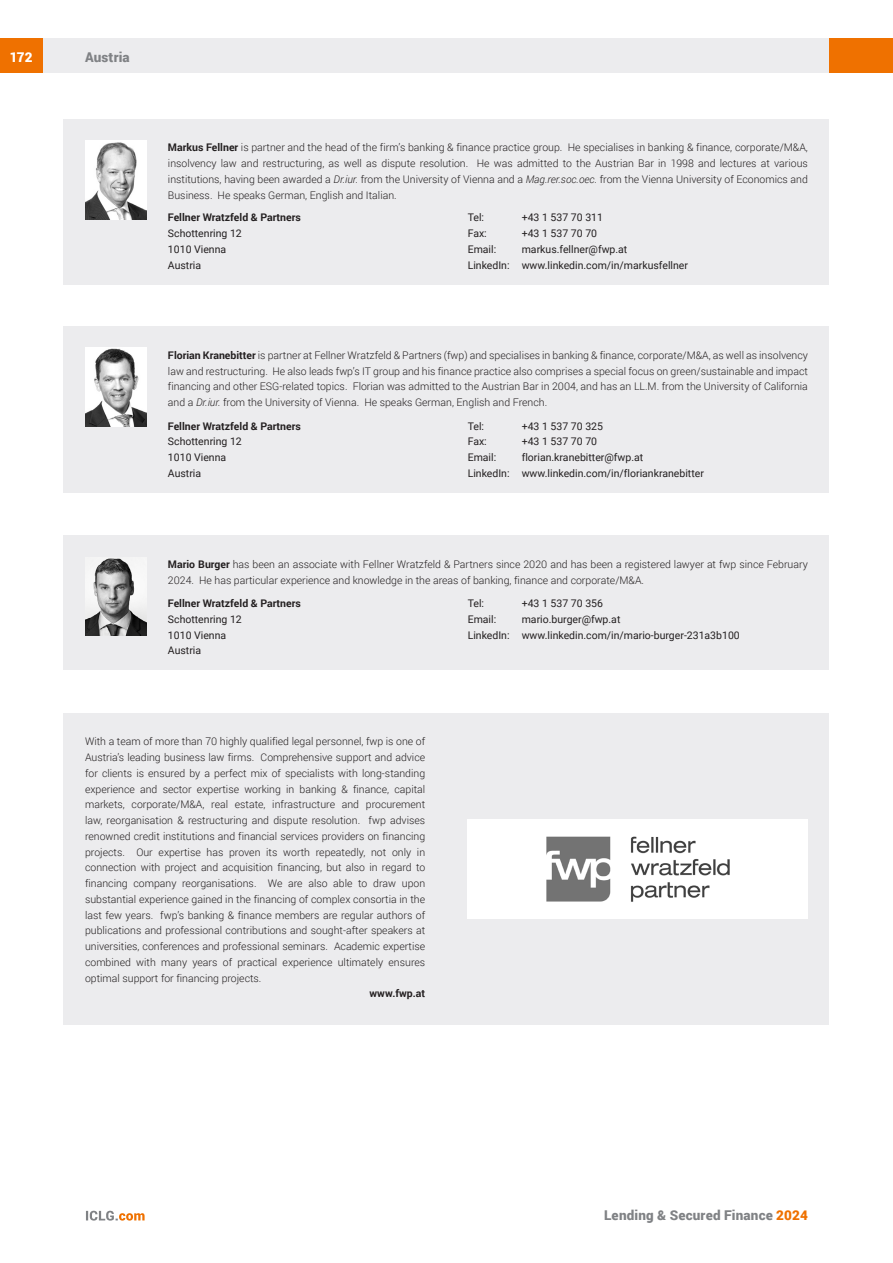
<style>
.page{position:relative;width:893px;height:1263px;background:#fff}
.page>*{position:absolute;margin:0;border:0;box-sizing:border-box;transform-origin:0 0}
.t1{font:900 13.5px "Roboto";letter-spacing:.015em;color:#808285}
.t2{font:900 13.5px "Roboto";color:#fff}
.t3{font:300 10.5px/15.8px "Roboto";color:#231f20;text-align:justify}
.t4{font:10.5px/15.8px "Roboto";color:#231f20}
.t5{font:700 10.5px "Roboto";color:#231f20}
.s1{font-weight:700}
.s2{font-style:italic}
.s3{color:#ef7100}
</style>
<div class="page">
<div style="left:43px;top:38px;width:786px;height:34px;background:#ececee"></div>
<div style="left:0;top:38px;width:43px;height:34px;background:#ef7100"></div>
<div style="left:829px;top:38px;width:64px;height:34px;background:#ef7100"></div>
<svg style="left:86px;top:1211px;width:59px;height:9px"></svg>
<div style="left:64px;top:119px;width:765px;height:165px;background:#ececee"></div>
<img style="left:85px;top:140px;width:61px;height:79px">
<div style="left:64px;top:327px;width:765px;height:166px;background:#ececee"></div>
<img style="left:85px;top:348px;width:61px;height:78px">
<div style="left:64px;top:713px;width:765px;height:312px;background:#ececee"></div>
<div style="left:468px;top:819px;width:340px;height:100px;background:#fff"></div>
<img style="left:546px;top:836px;width:184px;height:66px">
<div style="left:64px;top:536px;width:765px;height:134px;background:#ececee"></div>
<img style="left:85px;top:558px;width:61px;height:78px">
<p class="t2" style="left:10px;top:48px;width:24px">172</p>
<p class="t1" style="left:85px;top:48px;width:46px">Austria</p>
<p class="t3" style="left:168px;top:139px;width:641px"><span class="s1">Markus Fellner</span> is partner and the head of the firm’s banking &amp; finance practice group. He specialises in banking &amp; finance, corporate/M&amp;A, insolvency law and restructuring, as well as dispute resolution. He was admitted to the Austrian Bar in 1998 and lectures at various institutions, having been awarded a <span class="s2">Dr.iur.</span> from the University of Vienna and a <span class="s2">Mag.rer.soc.oec.</span> from the Vienna University of Economics and Business. He speaks German, English and Italian.</p>
<p class="t5" style="left:168px;top:210px;width:134px">Fellner Wratzfeld &amp; Partners</p>
<p class="t4" style="left:168px;top:225px;width:75px">Schottenring 12<br>1010 Vienna<br>Austria</p>
<p class="t4" style="left:468px;top:209px;width:18px">Tel:</p>
<p class="t4" style="left:522px;top:209px;width:83px">+43 1 537 70 311</p>
<p class="t4" style="left:468px;top:225px;width:21px">Fax:</p>
<p class="t4" style="left:522px;top:225px;width:77px">+43 1 537 70 70</p>
<p class="t4" style="left:468px;top:241px;width:30px">Email:</p>
<p class="t4" style="left:468px;top:241px;width:222px;text-indent:54px">markus.fellner@fwp.at<br>LinkedIn: www.linkedin.com/in/markusfellner</p>
<p class="t3" style="left:168px;top:347px;width:641px"><span class="s1">Florian Kranebitter</span> is partner at Fellner Wratzfeld &amp; Partners (fwp) and specialises in banking &amp; finance, corporate/M&amp;A, as well as insolvency law and restructuring. He also leads fwp’s IT group and his finance practice also comprises a special focus on green/sustainable and impact financing and other ESG-related topics. Florian was admitted to the Austrian Bar in 2004, and has an LL.M. from the University of California and a <span class="s2">Dr.iur.</span> from the University of Vienna. He speaks German, English and French.</p>
<p class="t5" style="left:168px;top:419px;width:134px">Fellner Wratzfeld &amp; Partners</p>
<p class="t4" style="left:168px;top:433px;width:75px">Schottenring 12<br>1010 Vienna<br>Austria</p>
<p class="t4" style="left:468px;top:418px;width:18px">Tel:</p>
<p class="t4" style="left:522px;top:418px;width:83px">+43 1 537 70 325</p>
<p class="t4" style="left:468px;top:433px;width:21px">Fax:</p>
<p class="t4" style="left:522px;top:433px;width:77px">+43 1 537 70 70</p>
<p class="t4" style="left:468px;top:449px;width:30px">Email:</p>
<p class="t4" style="left:468px;top:449px;width:238px;text-indent:54px">florian.kranebitter@fwp.at<br>LinkedIn: www.linkedin.com/in/floriankranebitter</p>
<p class="t3" style="left:168px;top:556px;width:641px"><span class="s1">Mario Burger</span> has been an associate with Fellner Wratzfeld &amp; Partners since 2020 and has been a registered lawyer at fwp since February<br>2024. He has particular experience and knowledge in the areas of banking, finance and corporate/M&amp;A.</p>
<p class="t5" style="left:168px;top:596px;width:134px">Fellner Wratzfeld &amp; Partners</p>
<p class="t4" style="left:168px;top:611px;width:75px">Schottenring 12<br>1010 Vienna<br>Austria</p>
<p class="t4" style="left:468px;top:595px;width:18px">Tel:</p>
<p class="t4" style="left:522px;top:595px;width:83px">+43 1 537 70 356</p>
<p class="t4" style="left:468px;top:611px;width:30px">Email:</p>
<p class="t4" style="left:468px;top:611px;width:274px;text-indent:54px">mario.burger@fwp.at<br>LinkedIn: www.linkedin.com/in/mario-burger-231a3b100</p>
<p class="t3" style="left:85px;top:733px;width:342px">With a team of more than 70 highly qualified legal personnel, fwp is one of Austria’s leading business law firms. Comprehensive support and advice for clients is ensured by a perfect mix of specialists with long-standing experience and sector expertise working in banking &amp; finance, capital markets, corporate/M&amp;A, real estate, infrastructure and procurement law, reorganisation &amp; restructuring and dispute resolution. fwp advises renowned credit institutions and financial services providers on financing projects. Our expertise has proven its worth repeatedly, not only in connection with project and acquisition financing, but also in regard to financing company reorganisations. We are also able to draw upon substantial experience gained in the financing of complex consortia in the last few years. fwp’s banking &amp; finance members are regular authors of publications and professional contributions and sought-after speakers at universities, conferences and professional seminars. Academic expertise combined with many years of practical experience ultimately ensures optimal support for financing projects.</p>
<p class="t5" style="left:370px;top:986px;width:57px">www.fwp.at</p>
<p class="t1" style="left:604px;top:1206px;width:205px">Lending &amp; Secured Finance <span class="s3">2024</span></p>
</div>
